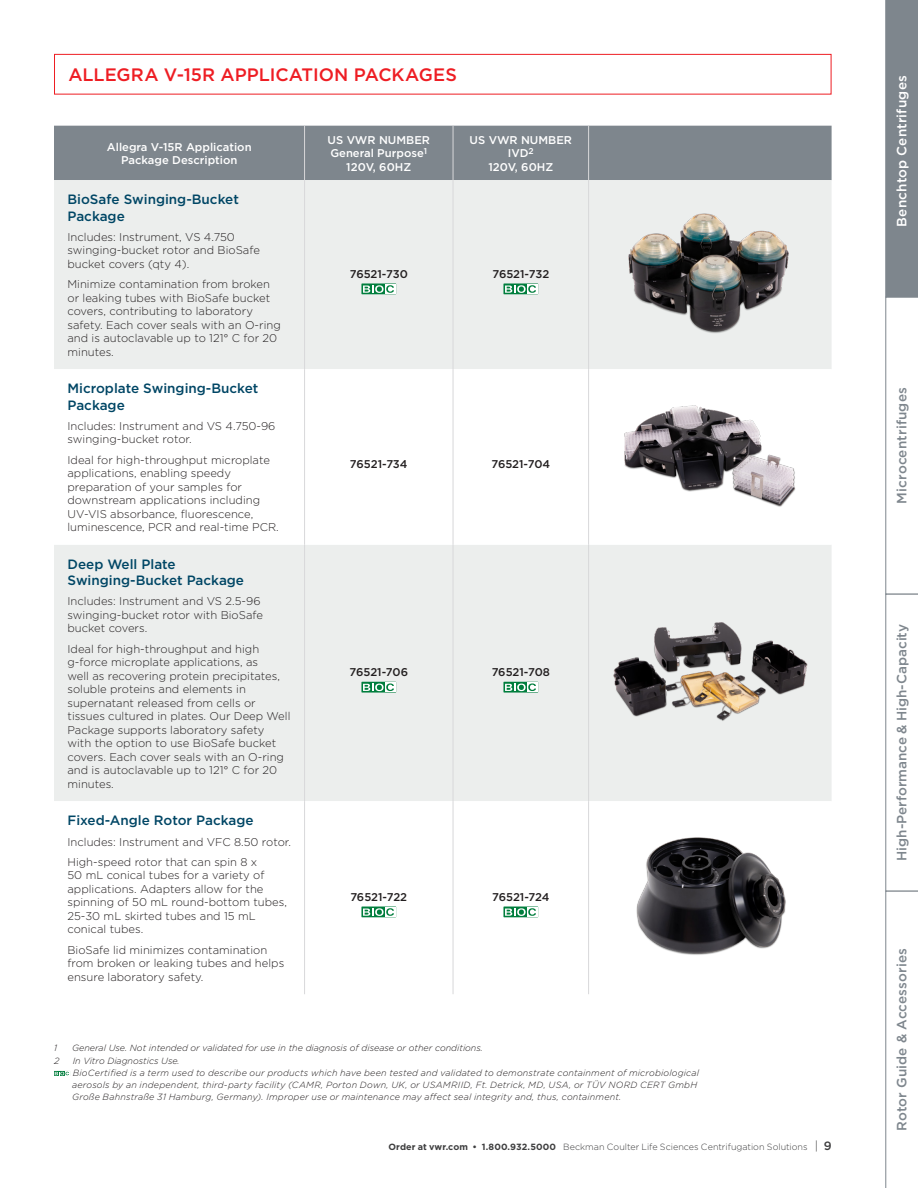
<style>
.page{position:relative;width:918px;height:1188px;background:#fff}
.page>*{position:absolute;margin:0;border:0;box-sizing:border-box;transform-origin:0 0}
.Specifications{font:500 18px "Gotham";color:#ee1d23}
.t1{font:500 13.5px/16.2px "Gotham";color:#004665}
.t2{font:500 13.5px "Gotham";letter-spacing:.005em;color:#7e868d}
.t3{font:500 13.5px "Gotham";letter-spacing:.01em;color:#fff}
.t4{font:300 11.25px/13.5px "Gotham";color:#231f20}
.t5{font:500 11.25px/13.5px "Gotham";color:#fff;text-align:center}
.t6{font:500 11.25px "Gotham";letter-spacing:-.01em;color:#231f20}
.t7{font:italic 300 9px/12px "Gotham";letter-spacing:.02em;color:#231f20}
.t8{font:italic 300 9px "Gotham";color:#231f20}
.t9{font:300 9px "Gotham";color:#3e3e3f}
.s1{font-weight:700}
.s2{font-size:12px}
.s3{font-weight:500;font-size:12px}
</style>
<div class="page">
<div style="left:54px;top:54px;width:777px;height:40px;border:1px solid #ee1d23"></div>
<div style="left:54px;top:126px;width:778px;height:54px;background:#7e868d"></div>
<div style="left:54px;top:180px;width:778px;height:189px;background:#eceeed"></div>
<svg style="left:54px;top:369px;width:778px;height:625px"></svg>
<hr style="left:304px;top:126px;width:1px;height:54px;background:#d8d8da">
<hr style="left:453px;top:126px;width:1px;height:54px;background:#d8d8da">
<hr style="left:588px;top:126px;width:1px;height:54px;background:#d8d8da">
<hr style="left:304px;top:180px;width:1px;height:189px;background:#d8d8da">
<hr style="left:453px;top:180px;width:1px;height:189px;background:#d8d8da">
<hr style="left:588px;top:180px;width:1px;height:189px;background:#d8d8da">
<hr style="left:304px;top:369px;width:1px;height:176px;background:#d8d8da">
<hr style="left:453px;top:369px;width:1px;height:176px;background:#d8d8da">
<hr style="left:588px;top:369px;width:1px;height:176px;background:#d8d8da">
<hr style="left:304px;top:545px;width:1px;height:256px;background:#d8d8da">
<hr style="left:453px;top:545px;width:1px;height:256px;background:#d8d8da">
<hr style="left:588px;top:545px;width:1px;height:256px;background:#d8d8da">
<hr style="left:304px;top:801px;width:1px;height:193px;background:#d8d8da">
<hr style="left:453px;top:801px;width:1px;height:193px;background:#d8d8da">
<hr style="left:588px;top:801px;width:1px;height:193px;background:#d8d8da">
<div style="left:361px;top:283px;width:35px;height:11px;background:#007e3d"></div>
<div style="left:385px;top:284px;width:10px;height:10px;background:#fff"></div>
<svg style="left:363px;top:285px;width:31px;height:8px"></svg>
<div style="left:503px;top:283px;width:35px;height:11px;background:#007e3d"></div>
<div style="left:527px;top:284px;width:10px;height:10px;background:#fff"></div>
<svg style="left:505px;top:285px;width:31px;height:8px"></svg>
<img style="left:626px;top:202px;width:168px;height:142px">
<img style="left:619px;top:395px;width:183px;height:121px">
<div style="left:361px;top:682px;width:35px;height:11px;background:#007e3d"></div>
<div style="left:385px;top:682px;width:10px;height:10px;background:#fff"></div>
<svg style="left:363px;top:683px;width:31px;height:8px"></svg>
<div style="left:503px;top:682px;width:35px;height:11px;background:#007e3d"></div>
<div style="left:527px;top:682px;width:10px;height:10px;background:#fff"></div>
<svg style="left:505px;top:683px;width:31px;height:8px"></svg>
<img style="left:604px;top:609px;width:213px;height:125px">
<div style="left:361px;top:907px;width:35px;height:10px;background:#007e3d"></div>
<div style="left:385px;top:907px;width:10px;height:10px;background:#fff"></div>
<svg style="left:363px;top:908px;width:31px;height:8px"></svg>
<div style="left:503px;top:907px;width:35px;height:10px;background:#007e3d"></div>
<div style="left:527px;top:907px;width:10px;height:10px;background:#fff"></div>
<svg style="left:505px;top:908px;width:31px;height:8px"></svg>
<img style="left:627px;top:832px;width:166px;height:129px">
<svg style="left:55px;top:1071px;width:14px;height:5px"></svg>
<svg style="left:886px;top:0;width:32px;height:1188px"></svg>
<p class="Specifications" style="left:68px;top:63px;width:390px">ALLEGRA V-15R APPLICATION PACKAGES</p>
<p class="t5" style="left:107px;top:140px;width:146px">Allegra V-15R Application<br>Package Description</p>
<p class="t5" style="left:328px;top:133px;width:104px">US VWR NUMBER<br>General Purpose<sup>1<br></sup>120V, 60HZ</p>
<p class="t5" style="left:470px;top:133px;width:104px">US VWR NUMBER<br>IVD<sup>2<br></sup>120V, 60HZ</p>
<p class="t1" style="left:68px;top:191px;width:173px">BioSafe Swinging-Bucket<br>Package</p>
<p class="t4" style="left:68px;top:230px;width:194px">Includes: Instrument, VS 4.750 swinging-bucket rotor and BioSafe bucket covers (qty 4).</p>
<p class="t4" style="left:68px;top:277px;width:215px">Minimize contamination from broken or leaking tubes with BioSafe bucket covers, contributing to laboratory safety. Each cover seals with an O-ring and is autoclavable up to 121° C for 20 minutes.</p>
<p class="t6" style="left:350px;top:266px;width:60px">76521-730</p>
<p class="t6" style="left:492px;top:266px;width:58px">76521-732</p>
<p class="t1" style="left:68px;top:380px;width:193px">Microplate Swinging-Bucket<br>Package</p>
<p class="t4" style="left:68px;top:419px;width:210px">Includes: Instrument and VS 4.750-96 swinging-bucket rotor.</p>
<p class="t4" style="left:68px;top:453px;width:213px">Ideal for high-throughput microplate applications, enabling speedy preparation of your samples for downstream applications including UV-VIS absorbance, fluorescence, luminescence, PCR and real-time PCR.</p>
<p class="t6" style="left:350px;top:457px;width:59px">76521-734</p>
<p class="t6" style="left:491px;top:457px;width:60px">76521-704</p>
<p class="t1" style="left:68px;top:556px;width:178px">Deep Well Plate<br>Swinging-Bucket Package</p>
<p class="t4" style="left:68px;top:594px;width:197px">Includes: Instrument and VS 2.5-96 swinging-bucket rotor with BioSafe bucket covers.</p>
<p class="t4" style="left:68px;top:642px;width:224px">Ideal for high-throughput and high g-force microplate applications, as<br>well as recovering protein precipitates, soluble proteins and elements in supernatant released from cells or tissues cultured in plates. Our Deep Well Package supports laboratory safety with the option to use BioSafe bucket covers. Each cover seals with an O-ring and is autoclavable up to 121° C for 20 minutes.</p>
<p class="t6" style="left:350px;top:664px;width:60px">76521-706</p>
<p class="t6" style="left:492px;top:664px;width:60px">76521-708</p>
<p class="t1" style="left:68px;top:812px;width:188px">Fixed-Angle Rotor Package</p>
<p class="t4" style="left:68px;top:835px;width:225px">Includes: Instrument and VFC 8.50 rotor.</p>
<p class="t4" style="left:68px;top:855px;width:221px">High-speed rotor that can spin 8 x<br>50 mL conical tubes for a variety of applications. Adapters allow for the spinning of 50 mL round-bottom tubes,<br>25-30 mL skirted tubes and 15 mL conical tubes.</p>
<p class="t4" style="left:68px;top:943px;width:218px">BioSafe lid minimizes contamination from broken or leaking tubes and helps ensure laboratory safety.</p>
<p class="t6" style="left:350px;top:889px;width:58px">76521-722</p>
<p class="t6" style="left:492px;top:889px;width:59px">76521-724</p>
<p class="t7" style="left:54px;top:1042px;width:5px">1</p>
<p class="t8" style="left:72px;top:1042px;width:412px">General Use. Not intended or validated for use in the diagnosis of disease or other conditions.</p>
<p class="t7" style="left:54px;top:1055px;width:7px">2</p>
<p class="t8" style="left:73px;top:1055px;width:108px">In Vitro Diagnostics Use.</p>
<p class="t7" style="left:72px;top:1067px;width:629px">BioCertified is a term used to describe our products which have been tested and validated to demonstrate containment of microbiological aerosols by an independent, third-party facility (CAMR, Porton Down, UK, or USAMRIID, Ft. Detrick, MD, USA, or TÜV NORD CERT GmbH<br>Große Bahnstraße 31 Hamburg, Germany). Improper use or maintenance may affect seal integrity and, thus, containment.</p>
<p class="t9" style="left:389px;top:1141px;width:445px"><span class="s1">Order at vwr.com • 1.800.932.5000</span> Beckman Coulter Life Sciences Centrifugation Solutions <span class="s2">|</span> <span class="s3">9</span></p>
<p class="t3" style="left:893px;top:227px;width:153px;rotate:-90deg">Benchtop Centrifuges</p>
<p class="t2" style="left:893px;top:504px;width:118px;rotate:-90deg">Microcentrifuges</p>
<p class="t2" style="left:893px;top:861px;width:238px;rotate:-90deg">High-Performance &amp; High-Capacity</p>
<p class="t2" style="left:893px;top:1131px;width:185px;rotate:-90deg">Rotor Guide &amp; Accessories</p>
</div>
